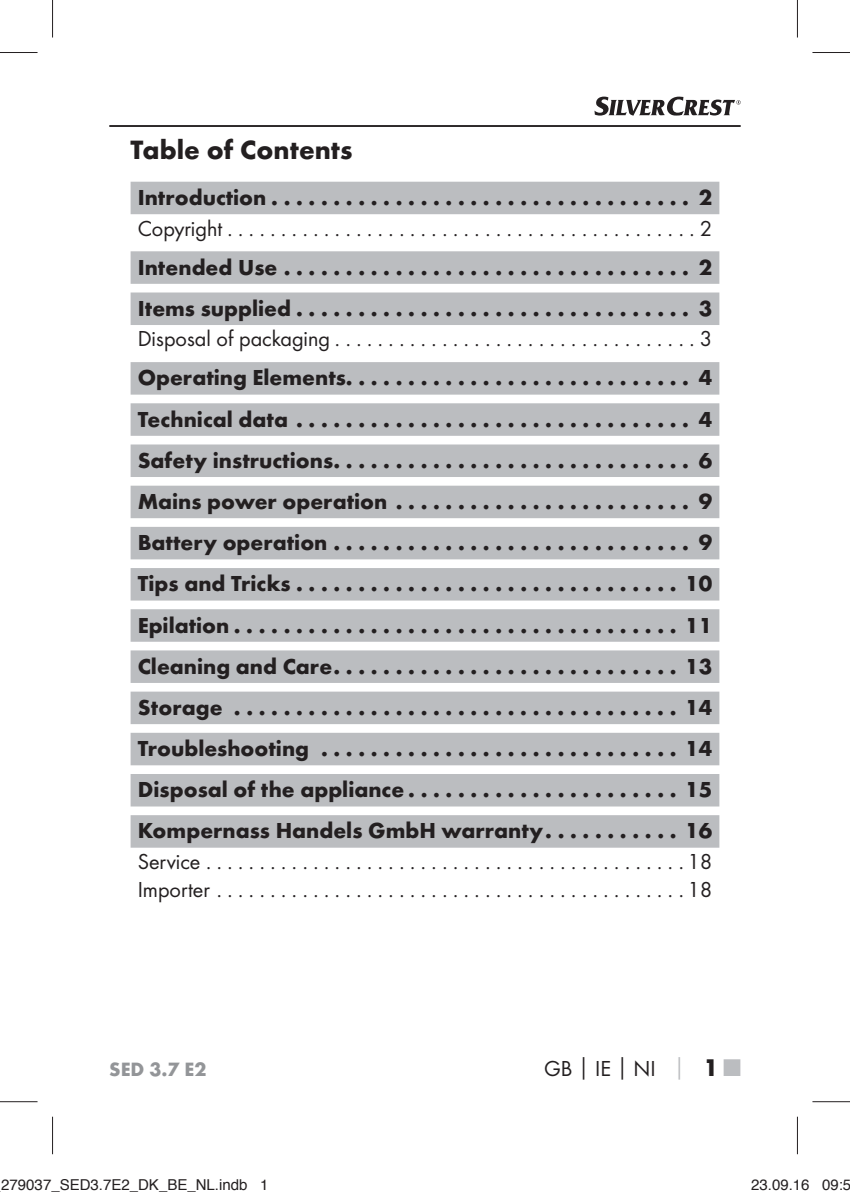
<style>
.page{position:relative;width:850px;height:1198px;background:#fff}
.page>*{position:absolute;margin:0;border:0;box-sizing:border-box;transform-origin:0 0}
.t1{font:700 27.5px "Futura";color:#231f20}
.t2{font:700 22.5px/41.2px "Futura";color:#231f20}
.t3{font:22.5px/28.5px "Futura Boo";color:#231f20}
.t4{font:700 20px "Futura";color:#939598}
.t5{font:15px "Helvetica";color:#231f20}
.s1{font-family:"Futura";font-weight:700}
.s2{font-family:"Futura";font-weight:700;color:#bbbdc0}
.s3{font-family:"Futura";font-weight:700;font-size:25px}
.s4{font-family:"Futura";font-weight:700;font-size:25px;color:#bbbdc0}
</style>
<div class="page">
<hr style="left:109px;top:125px;width:631px;height:2px;background:#231f20">
<svg style="left:594px;top:97px;width:146px;height:19px"></svg>
<div style="left:130px;top:182px;width:589px;height:32px;background:#bbbdc0"></div>
<div style="left:130px;top:251px;width:589px;height:33px;background:#bbbdc0"></div>
<div style="left:130px;top:292px;width:589px;height:33px;background:#bbbdc0"></div>
<div style="left:130px;top:362px;width:589px;height:32px;background:#bbbdc0"></div>
<div style="left:130px;top:403px;width:589px;height:33px;background:#bbbdc0"></div>
<div style="left:130px;top:444px;width:589px;height:33px;background:#bbbdc0"></div>
<div style="left:130px;top:486px;width:589px;height:32px;background:#bbbdc0"></div>
<div style="left:130px;top:527px;width:589px;height:32px;background:#bbbdc0"></div>
<div style="left:130px;top:568px;width:589px;height:32px;background:#bbbdc0"></div>
<div style="left:130px;top:609px;width:589px;height:33px;background:#bbbdc0"></div>
<div style="left:130px;top:650px;width:589px;height:33px;background:#bbbdc0"></div>
<div style="left:130px;top:691px;width:589px;height:33px;background:#bbbdc0"></div>
<div style="left:130px;top:733px;width:589px;height:32px;background:#bbbdc0"></div>
<div style="left:130px;top:774px;width:589px;height:32px;background:#bbbdc0"></div>
<div style="left:130px;top:815px;width:589px;height:32px;background:#bbbdc0"></div>
<hr style="left:0;top:52px;width:38px;height:1px;background:#231f20">
<hr style="left:812px;top:52px;width:37px;height:1px;background:#231f20">
<hr style="left:0;top:1101px;width:38px;height:1px;background:#231f20">
<hr style="left:812px;top:1101px;width:37px;height:1px;background:#231f20">
<hr style="left:52px;top:0;width:1px;height:38px;background:#231f20">
<hr style="left:52px;top:1116px;width:1px;height:38px;background:#231f20">
<hr style="left:796px;top:0;width:1px;height:38px;background:#231f20">
<hr style="left:796px;top:1116px;width:1px;height:38px;background:#231f20">
<p class="t1" style="left:130px;top:139px;width:223px">Table of Contents</p>
<p class="t2" style="left:138px;top:179px;width:576px">Introduction .................................. 2</p>
<p class="t3" style="left:138px;top:215px;width:576px">Copyright ............................................2</p>
<p class="t2" style="left:138px;top:248px;width:576px">Intended Use ................................. 2<br>Items supplied ................................ 3</p>
<p class="t3" style="left:138px;top:326px;width:576px">Disposal of packaging ..................................3</p>
<p class="t2" style="left:138px;top:359px;width:576px;text-align:justify">Operating Elements ............................ 4<br>Technical data ................................ 4<br>Safety instructions ............................. 6<br>Mains power operation ........................ 9<br>Battery operation ............................. 9<br>Tips and Tricks ............................... 10<br>Epilation .................................... 11<br>Cleaning and Care ............................ 13<br>Storage .................................... 14<br>Troubleshooting ............................. 14<br>Disposal of the appliance ...................... 15<br>Kompernass Handels GmbH warranty . . . . . . . . . . . 16</p>
<p class="t3" style="left:138px;top:848px;width:576px">Service .............................................18<br>Importer ............................................18</p>
<p class="t4" style="left:109px;top:1061px;width:98px">SED 3.7 E2</p>
<p class="t3" style="left:544px;top:1055px;width:198px">GB<span class="s1">│</span>IE<span class="s1">│</span>NI <span class="s2">│</span> <span class="s3">1</span> <span class="s4">■</span></p>
<p class="t5" style="left:1px;top:1179px;width:268px">279037_SED3.7E2_DK_BE_NL.indb 1</p>
<p class="t5" style="left:750px;top:1179px;width:102px">23.09.16 09:5</p>
</div>
